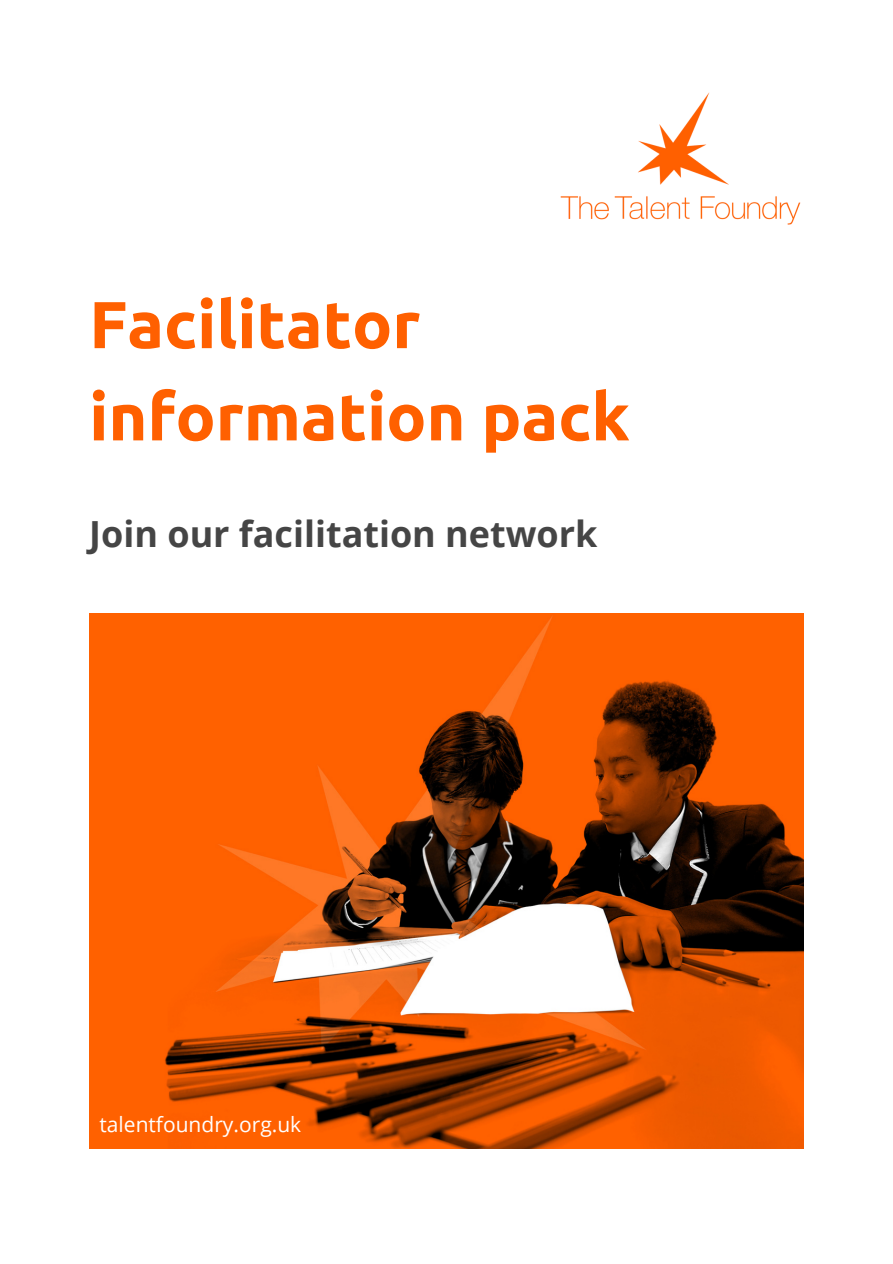
<style>
.page{position:relative;width:893px;height:1264px;background:#fff}
.page>*{position:absolute;margin:0;border:0;box-sizing:border-box;transform-origin:0 0}
.t1{font:700 66.3px "Ubuntu";color:#ff6000}
.t2{font:700 36px "Open Sans";color:#454545}
.t3{font:21px "Open Sans";color:#fff}
</style>
<div class="page">
<img style="left:560px;top:92px;width:241px;height:133px">
<img style="left:89px;top:613px;width:714px;height:535px">
<p class="t1" style="left:89px;top:286px;width:332px">Facilitator</p>
<p class="t1" style="left:89px;top:378px;width:542px">information pack</p>
<p class="t2" style="left:89px;top:509px;width:509px">Join our facilitation network</p>
<p class="t3" style="left:99px;top:1109px;width:203px">talentfoundry.org.uk</p>
</div>
